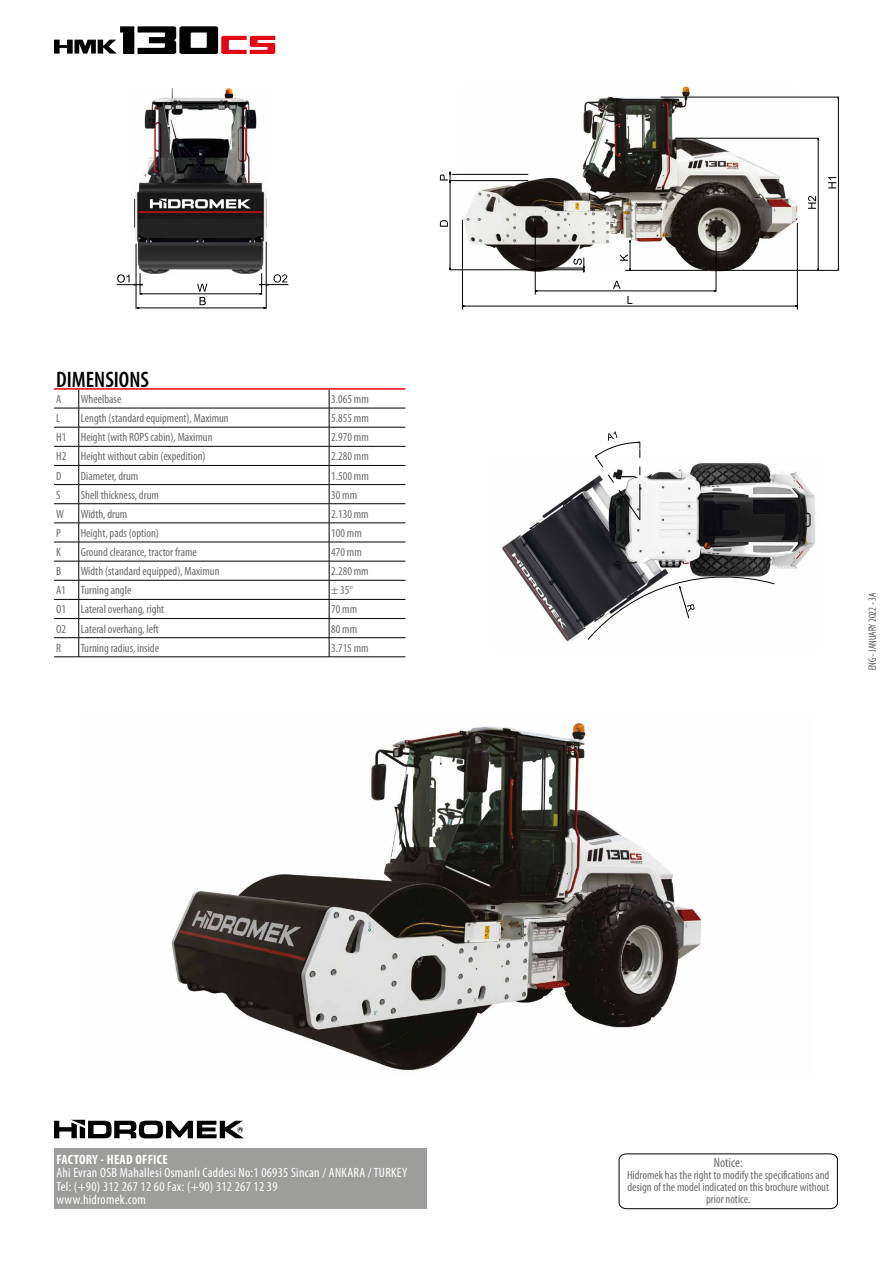
<style>
.page{position:relative;width:893px;height:1263px;background:#fff}
.page>*{position:absolute;margin:0;border:0;box-sizing:border-box;transform-origin:0 0}
.t1{font:600 condensed 22.5px "Myriad Pro";color:#000}
.t2{font:condensed 13.5px/13.5px "Myriad Pro";letter-spacing:.02em;color:#fff}
.t3{font:700 condensed 13.5px "Myriad Pro";letter-spacing:.02em;color:#fff}
.t4{font:condensed 13.5px "Myriad Pro";color:#6b6b6a}
.t5{font:condensed 12px/12px "Myriad Pro";color:#6b6b6a;text-align:center}
.t6{font:300 condensed 10.5px "Myriad Pro";color:#000}
</style>
<div class="page">
<img style="left:171px;top:721px;width:532px;height:351px">
<hr style="left:79px;top:408px;width:250px;height:1px;background:#000">
<hr style="left:329px;top:408px;width:76px;height:1px;background:#000">
<hr style="left:79px;top:427px;width:250px;height:1px;background:#000">
<hr style="left:329px;top:427px;width:76px;height:1px;background:#000">
<hr style="left:79px;top:446px;width:250px;height:1px;background:#000">
<hr style="left:329px;top:446px;width:76px;height:1px;background:#000">
<hr style="left:79px;top:465px;width:250px;height:1px;background:#000">
<hr style="left:329px;top:465px;width:76px;height:1px;background:#000">
<hr style="left:79px;top:484px;width:250px;height:1px;background:#000">
<hr style="left:329px;top:484px;width:76px;height:1px;background:#000">
<hr style="left:79px;top:503px;width:250px;height:1px;background:#000">
<hr style="left:329px;top:503px;width:76px;height:1px;background:#000">
<hr style="left:79px;top:523px;width:250px;height:1px;background:#000">
<hr style="left:329px;top:523px;width:76px;height:1px;background:#000">
<hr style="left:79px;top:542px;width:250px;height:1px;background:#000">
<hr style="left:329px;top:542px;width:76px;height:1px;background:#000">
<hr style="left:79px;top:561px;width:250px;height:1px;background:#000">
<hr style="left:329px;top:561px;width:76px;height:1px;background:#000">
<hr style="left:79px;top:580px;width:250px;height:1px;background:#000">
<hr style="left:329px;top:580px;width:76px;height:1px;background:#000">
<hr style="left:79px;top:599px;width:250px;height:1px;background:#000">
<hr style="left:329px;top:599px;width:76px;height:1px;background:#000">
<hr style="left:79px;top:618px;width:250px;height:1px;background:#000">
<hr style="left:329px;top:618px;width:76px;height:1px;background:#000">
<hr style="left:79px;top:637px;width:250px;height:1px;background:#000">
<hr style="left:329px;top:637px;width:76px;height:1px;background:#000">
<hr style="left:79px;top:656px;width:250px;height:1px;background:#000">
<hr style="left:329px;top:656px;width:76px;height:1px;background:#000">
<hr style="left:54px;top:388px;width:25px;height:2px;background:#e30613">
<hr style="left:79px;top:388px;width:250px;height:2px;background:#e30613">
<hr style="left:329px;top:388px;width:76px;height:2px;background:#e30613">
<svg style="left:54px;top:390px;width:25px;height:267px"></svg>
<svg style="left:329px;top:390px;width:1px;height:267px"></svg>
<svg style="left:618px;top:1153px;width:220px;height:56px"></svg>
<svg style="left:54px;top:1120px;width:190px;height:18px"></svg>
<div style="left:54px;top:1148px;width:372px;height:61px;background:#9d9d9c"></div>
<svg style="left:54px;top:26px;width:221px;height:28px"></svg>
<img style="left:462px;top:87px;width:337px;height:185px">
<svg style="left:627px;top:296px;width:5px;height:8px"></svg>
<svg style="left:613px;top:281px;width:7px;height:8px"></svg>
<svg style="left:828px;top:177px;width:8px;height:11px"></svg>
<svg style="left:808px;top:196px;width:8px;height:13px"></svg>
<svg style="left:620px;top:254px;width:8px;height:7px"></svg>
<svg style="left:440px;top:220px;width:8px;height:7px"></svg>
<svg style="left:440px;top:173px;width:10px;height:9px"></svg>
<hr style="left:450px;top:172px;width:1px;height:98px;background:#000">
<hr style="left:462px;top:220px;width:1px;height:90px;background:#000">
<hr style="left:462px;top:306px;width:335px;height:1px;background:#000">
<hr style="left:535px;top:291px;width:181px;height:1px;background:#000">
<hr style="left:535px;top:227px;width:1px;height:67px;background:#000">
<hr style="left:625px;top:270px;width:82px;height:1px;background:#000">
<hr style="left:715px;top:270px;width:123px;height:1px;background:#000">
<hr style="left:449px;top:269px;width:86px;height:1px;background:#000">
<hr style="left:536px;top:269px;width:48px;height:1px;background:#000">
<hr style="left:536px;top:268px;width:48px;height:1px;background:#000">
<svg style="left:573px;top:258px;width:12px;height:15px"></svg>
<hr style="left:630px;top:240px;width:1px;height:30px;background:#000">
<hr style="left:449px;top:180px;width:79px;height:1px;background:#000">
<hr style="left:452px;top:174px;width:76px;height:1px;background:#000">
<hr style="left:675px;top:138px;width:144px;height:1px;background:#000">
<hr style="left:716px;top:228px;width:1px;height:63px;background:#000">
<hr style="left:661px;top:97px;width:178px;height:1px;background:#000">
<hr style="left:797px;top:223px;width:1px;height:87px;background:#000">
<hr style="left:818px;top:138px;width:1px;height:132px;background:#000">
<hr style="left:838px;top:97px;width:1px;height:173px;background:#000">
<img style="left:135px;top:89px;width:132px;height:184px">
<hr style="left:136px;top:244px;width:1px;height:65px;background:#000">
<hr style="left:266px;top:242px;width:1px;height:67px;background:#000">
<hr style="left:140px;top:294px;width:122px;height:1px;background:#000">
<svg style="left:117px;top:273px;width:26px;height:21px"></svg>
<svg style="left:259px;top:273px;width:29px;height:21px"></svg>
<hr style="left:137px;top:308px;width:129px;height:1px;background:#000">
<svg style="left:197px;top:284px;width:10px;height:21px"></svg>
<img style="left:501px;top:471px;width:315px;height:172px">
<svg style="left:587px;top:431px;width:188px;height:209px"></svg>
<h1 class="t1" style="left:56px;top:365px;width:94px">DIMENSIONS</h1>
<p class="t5" style="left:56px;top:393px;width:7px">A</p>
<p class="t5" style="left:81px;top:393px;width:42px">Wheelbase</p>
<p class="t5" style="left:331px;top:393px;width:39px">3.065 mm</p>
<p class="t5" style="left:56px;top:412px;width:6px">L</p>
<p class="t5" style="left:81px;top:412px;width:149px">Length (standard equipment), Maximun</p>
<p class="t5" style="left:331px;top:412px;width:39px">5.855 mm</p>
<p class="t5" style="left:56px;top:431px;width:158px">H1 Height (with ROPS cabin), Maximun</p>
<p class="t5" style="left:331px;top:431px;width:39px">2.970 mm</p>
<p class="t5" style="left:56px;top:450px;width:151px">H2 Height without cabin (expedition)</p>
<p class="t5" style="left:331px;top:450px;width:39px">2.280 mm</p>
<p class="t5" style="left:56px;top:469px;width:7px">D</p>
<p class="t5" style="left:81px;top:469px;width:59px">Diameter, drum</p>
<p class="t5" style="left:331px;top:469px;width:39px">1.500 mm</p>
<p class="t5" style="left:56px;top:488px;width:6px">S</p>
<p class="t5" style="left:81px;top:488px;width:80px">Shell thickness, drum</p>
<p class="t5" style="left:331px;top:488px;width:28px">30 mm</p>
<p class="t5" style="left:56px;top:508px;width:9px">W</p>
<p class="t5" style="left:81px;top:508px;width:48px">Width, drum</p>
<p class="t5" style="left:331px;top:508px;width:39px">2.130 mm</p>
<p class="t5" style="left:56px;top:527px;width:6px">P</p>
<p class="t5" style="left:81px;top:527px;width:80px">Height, pads (option)</p>
<p class="t5" style="left:331px;top:527px;width:32px">100 mm</p>
<p class="t5" style="left:56px;top:546px;width:6px">K</p>
<p class="t5" style="left:81px;top:546px;width:118px">Ground clearance, tractor frame</p>
<p class="t5" style="left:331px;top:546px;width:32px">470 mm</p>
<p class="t5" style="left:56px;top:565px;width:6px">B</p>
<p class="t5" style="left:81px;top:565px;width:140px">Width (standard equipped), Maximun</p>
<p class="t5" style="left:331px;top:565px;width:39px">2.280 mm</p>
<p class="t5" style="left:56px;top:584px;width:77px">A1 Turning angle</p>
<p class="t5" style="left:331px;top:584px;width:23px">± 35°</p>
<p class="t5" style="left:56px;top:603px;width:110px">O1 Lateral overhang, right</p>
<p class="t5" style="left:331px;top:603px;width:28px">70 mm</p>
<p class="t5" style="left:56px;top:622px;width:104px">O2 Lateral overhang, left</p>
<p class="t5" style="left:331px;top:622px;width:28px">80 mm</p>
<p class="t5" style="left:56px;top:641px;width:6px">R</p>
<p class="t5" style="left:81px;top:641px;width:80px">Turning radius, inside</p>
<p class="t5" style="left:331px;top:641px;width:39px">3.715 mm</p>
<p class="t3" style="left:56px;top:1150px;width:113px">FACTORY - HEAD OFFICE</p>
<p class="t2" style="left:56px;top:1166px;width:352px">Ahi Evran OSB Mahallesi Osmanlı Caddesi No:1 06935 Sincan / ANKARA / TURKEY<br>Tel: (+90) 312 267 12 60 Fax: (+90) 312 267 12 39<br>www.hidromek.com</p>
<p class="t6" style="left:867px;top:670px;width:79px;rotate:-90deg">ENG - JANUARY 2022 - 3A</p>
<p class="t4" style="left:714px;top:1154px;width:30px">Notice:</p>
<p class="t5" style="left:627px;top:1169px;width:204px">Hidromek has the right to modify the specif ications and design of the model indicated on this brochure without prior notice.</p>
</div>
